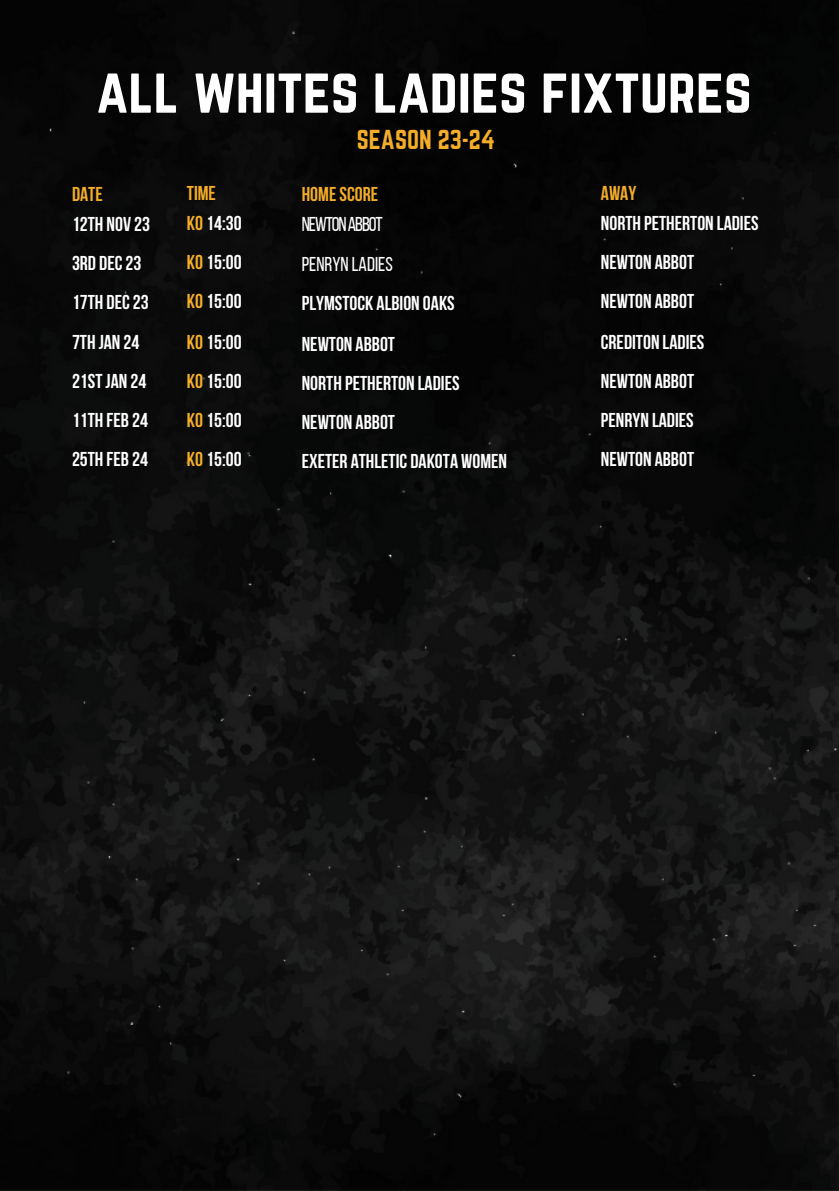
<style>
.page{position:relative;width:839px;height:1191px;background:#fff}
.page>*{position:absolute;margin:0;border:0;box-sizing:border-box;transform-origin:0 0}
.t1{font:56px "Norwester";color:#fff}
.t2{font:24px "Norwester";color:#f4ad29}
.t3{font:700 20px/39.2px "Bebas Neue";color:#fff}
.t4{font:20px "Bebas Neue";color:#fff}
.t5{font:20px "Bebas Neue";letter-spacing:-.05em;color:#fff}
.t6{font:700 20px "Bebas Neue";color:#f4ad29}
.s1{color:#f4ad29}
.s2{color:#f4ae28}
</style>
<div class="page">
<img style="left:0;top:0;width:838px;height:1191px">
<h1 class="t1" style="left:97px;top:57px;width:656px">all whites ladies fixtures</h1>
<h1 class="t2" style="left:357px;top:125px;width:140px">SEASON 23-24</h1>
<h3 class="t3" style="left:72px;top:181px;width:80px;line-height:30px"><span class="s1">DATE<br></span>12TH NOV 23</h3>
<h3 class="t3" style="left:72px;top:245px;width:78px">3RD DEC23<br>17TH DEC23<br>7TH JAN 24<br>21STJAN 24<br>11TH FEB 24<br>25TH FEB 24</h3>
<h2 class="t3" style="left:187px;top:180px;width:56px;line-height:30px"><span class="s1">TIME<br></span><span class="s2">KO</span> 14:30</h2>
<h2 class="t3" style="left:187px;top:245px;width:56px;text-align:justify"><span class="s2">KO</span> 15:00<br><span class="s2">KO</span> 15:00<br><span class="s2">KO</span> 15:00<br><span class="s2">KO</span> 15:00<br><span class="s2">KO</span> 15:00<br><span class="s2">KO</span> 15:00</h2>
<h3 class="t3" style="left:601px;top:180px;width:159px;line-height:30px"><span class="s1">AWAY<br></span>NORTH PETHERTON LADIES</h3>
<h3 class="t3" style="left:601px;top:245px;width:105px">NEWTON ABBOT<br>NEWTON ABBOT<br>CREDITON LADIES<br>NEWTON ABBOT<br>PENRYN LADIES<br>NEWTON ABBOT</h3>
<p class="t6" style="left:302px;top:186px;width:78px">HOME SCORE</p>
<p class="t5" style="left:302px;top:216px;width:83px">NEWTONABBOT</p>
<p class="t4" style="left:302px;top:256px;width:93px">PENRYN LADIES</p>
<p class="t3" style="left:302px;top:286px;width:154px">PLYMSTOCK ALBION OAKS</p>
<p class="t3" style="left:302px;top:326px;width:95px">NEWTON ABBOT</p>
<p class="t3" style="left:302px;top:365px;width:159px">NORTH PETHERTON LADIES</p>
<p class="t3" style="left:302px;top:404px;width:95px">NEWTON ABBOT</p>
<p class="t3" style="left:302px;top:443px;width:207px">EXETER ATHLETIC DAKOTA WOMEN</p>
</div>
